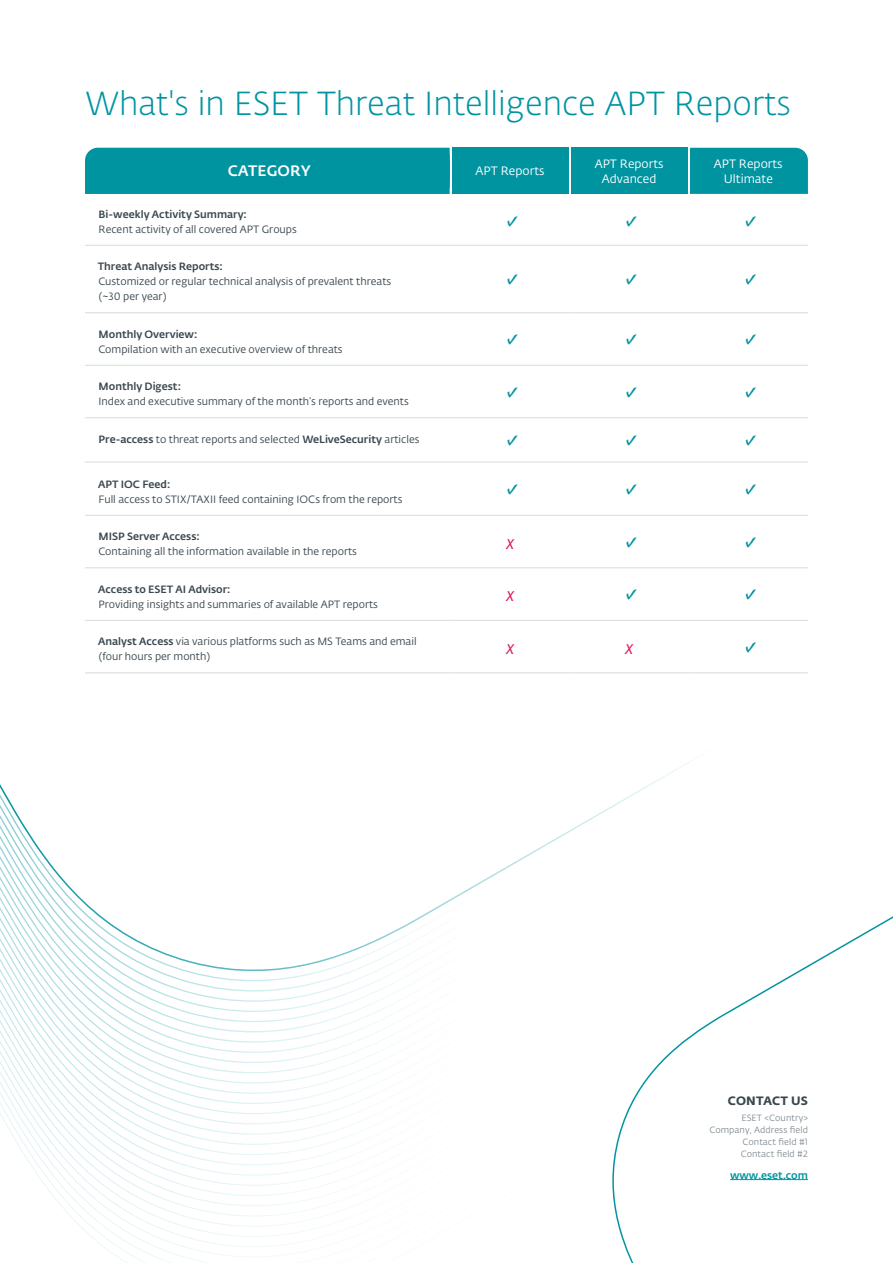
<style>
.page{position:relative;width:893px;height:1263px;background:#fff}
.page>*{position:absolute;margin:0;border:0;box-sizing:border-box;transform-origin:0 0}
.t1{font:33px "Fedra Sans Alt Pro Light LF";color:#0094a1}
.t2{font:24px "Fedra Sans Alt Pro Bold LF";color:#0094a1}
.t3{font:18px "Fedra Sans Alt Pro Book Italic LF";color:#dd1a60}
.t4{font:15px "Fedra Sans Alt Pro Med LF";letter-spacing:.01em;color:#fff}
.t5{font:12px/15px "Fedra Sans Alt Pro Book LF";color:#fff;text-align:center}
.t6{font:12px "Fedra Sans Alt Pro Bold LF";letter-spacing:.02em;color:#39474f}
.t7{font:10.5px/15px "Fedra Sans Alt Pro Book LF";color:#39474f}
.t8{font:10.5px "Fedra Sans Alt Pro Med LF";color:#39474f}
.t9{font:10.5px "Fedra Sans Alt Pro Med LF";color:#0094a1}
.t10{font:9px/12px "Fedra Sans Alt Pro Book LF";letter-spacing:.005em;color:#879197;text-align:right}
.s1{font-family:"Fedra Sans Alt Pro Med LF"}
</style>
<div class="page">
<svg style="left:0;top:1009px;width:400px;height:11px"></svg>
<svg style="left:0;top:1020px;width:399px;height:243px"></svg>
<svg style="left:0;top:784px;width:600px;height:202px"></svg>
<svg style="left:600px;top:673px;width:293px;height:590px"></svg>
<hr style="left:730px;top:1179px;width:78px;height:1px;background:#0094a1">
<hr style="left:85px;top:245px;width:366px;height:1px;background:#d6dbd9">
<hr style="left:451px;top:245px;width:119px;height:1px;background:#d6dbd9">
<hr style="left:570px;top:245px;width:119px;height:1px;background:#d6dbd9">
<hr style="left:689px;top:245px;width:119px;height:1px;background:#d6dbd9">
<hr style="left:85px;top:312px;width:366px;height:1px;background:#d6dbd9">
<hr style="left:451px;top:312px;width:119px;height:1px;background:#d6dbd9">
<hr style="left:570px;top:312px;width:119px;height:1px;background:#d6dbd9">
<hr style="left:689px;top:312px;width:119px;height:1px;background:#d6dbd9">
<hr style="left:85px;top:365px;width:366px;height:1px;background:#d6dbd9">
<hr style="left:451px;top:365px;width:119px;height:1px;background:#d6dbd9">
<hr style="left:570px;top:365px;width:119px;height:1px;background:#d6dbd9">
<hr style="left:689px;top:365px;width:119px;height:1px;background:#d6dbd9">
<hr style="left:85px;top:417px;width:366px;height:1px;background:#d6dbd9">
<hr style="left:451px;top:417px;width:119px;height:1px;background:#d6dbd9">
<hr style="left:570px;top:417px;width:119px;height:1px;background:#d6dbd9">
<hr style="left:689px;top:417px;width:119px;height:1px;background:#d6dbd9">
<hr style="left:85px;top:462px;width:366px;height:1px;background:#d6dbd9">
<hr style="left:451px;top:462px;width:119px;height:1px;background:#d6dbd9">
<hr style="left:570px;top:462px;width:119px;height:1px;background:#d6dbd9">
<hr style="left:689px;top:462px;width:119px;height:1px;background:#d6dbd9">
<hr style="left:85px;top:515px;width:366px;height:1px;background:#d6dbd9">
<hr style="left:451px;top:515px;width:119px;height:1px;background:#d6dbd9">
<hr style="left:570px;top:515px;width:119px;height:1px;background:#d6dbd9">
<hr style="left:689px;top:515px;width:119px;height:1px;background:#d6dbd9">
<hr style="left:85px;top:567px;width:366px;height:1px;background:#d6dbd9">
<hr style="left:451px;top:567px;width:119px;height:1px;background:#d6dbd9">
<hr style="left:570px;top:567px;width:119px;height:1px;background:#d6dbd9">
<hr style="left:689px;top:567px;width:119px;height:1px;background:#d6dbd9">
<hr style="left:85px;top:620px;width:366px;height:1px;background:#d6dbd9">
<hr style="left:451px;top:620px;width:119px;height:1px;background:#d6dbd9">
<hr style="left:570px;top:620px;width:119px;height:1px;background:#d6dbd9">
<hr style="left:689px;top:620px;width:119px;height:1px;background:#d6dbd9">
<hr style="left:451px;top:672px;width:119px;height:1px;background:#d6dbd9">
<hr style="left:570px;top:672px;width:119px;height:1px;background:#d6dbd9">
<hr style="left:689px;top:672px;width:119px;height:1px;background:#d6dbd9">
<hr style="left:85px;top:672px;width:366px;height:1px;background:#d6dbd9">
<div style="left:85px;top:148px;width:365px;height:46px;background:#0094a1"></div>
<div style="left:452px;top:148px;width:117px;height:31px;background:#0094a1"></div>
<div style="left:452px;top:163px;width:117px;height:31px;background:#0094a1"></div>
<div style="left:571px;top:148px;width:117px;height:46px;background:#0094a1"></div>
<div style="left:690px;top:148px;width:118px;height:46px;background:#0094a1"></div>
<h1 class="t1" style="left:85px;top:81px;width:707px">What's in ESET Threat Intelligence APT Reports</h1>
<h3 class="t4" style="left:228px;top:160px;width:84px">CATEGORY</h3>
<p class="t5" style="left:476px;top:163px;width:70px">APT Reports</p>
<p class="t5" style="left:595px;top:156px;width:70px">APT Reports<br>Advanced</p>
<p class="t5" style="left:714px;top:156px;width:70px">APT Reports<br>Ultimate</p>
<p class="t8" style="left:99px;top:206px;width:150px">Bi-weekly Activity Summary:</p>
<p class="t7" style="left:98px;top:221px;width:200px">Recent activity of all covered APT Groups</p>
<h2 class="t2" style="left:503px;top:202px;width:18px">✓</h2>
<h2 class="t2" style="left:622px;top:202px;width:18px">✓</h2>
<h2 class="t2" style="left:741px;top:202px;width:18px">✓</h2>
<p class="t8" style="left:98px;top:258px;width:126px">Threat Analysis Reports:</p>
<p class="t7" style="left:98px;top:273px;width:294px">Customized or regular technical analysis of prevalent threats (~30 per year)</p>
<h2 class="t2" style="left:503px;top:261px;width:18px">✓</h2>
<h2 class="t2" style="left:622px;top:261px;width:18px">✓</h2>
<h2 class="t2" style="left:741px;top:261px;width:18px">✓</h2>
<p class="t8" style="left:99px;top:326px;width:100px">Monthly Overview:</p>
<p class="t7" style="left:98px;top:341px;width:246px">Compilation with an executive overview of threats</p>
<h2 class="t2" style="left:503px;top:321px;width:18px">✓</h2>
<h2 class="t2" style="left:622px;top:321px;width:18px">✓</h2>
<h2 class="t2" style="left:741px;top:321px;width:18px">✓</h2>
<p class="t8" style="left:99px;top:378px;width:84px">Monthly Digest:</p>
<p class="t7" style="left:98px;top:393px;width:312px">Index and executive summary of the month’s reports and events</p>
<h2 class="t2" style="left:503px;top:373px;width:18px">✓</h2>
<h2 class="t2" style="left:622px;top:373px;width:18px">✓</h2>
<h2 class="t2" style="left:741px;top:373px;width:18px">✓</h2>
<p class="t7" style="left:99px;top:431px;width:322px"><span class="s1">Pre-access</span> to threat reports and selected <span class="s1">WeLiveSecurity</span> articles</p>
<h2 class="t2" style="left:503px;top:422px;width:18px">✓</h2>
<h2 class="t2" style="left:622px;top:422px;width:18px">✓</h2>
<h2 class="t2" style="left:741px;top:422px;width:18px">✓</h2>
<p class="t8" style="left:98px;top:476px;width:74px">APT IOC Feed:</p>
<p class="t7" style="left:98px;top:491px;width:305px">Full access to STIX/TAXII feed containing IOCs from the reports</p>
<h2 class="t2" style="left:503px;top:470px;width:18px">✓</h2>
<h2 class="t2" style="left:622px;top:470px;width:18px">✓</h2>
<h2 class="t2" style="left:741px;top:470px;width:18px">✓</h2>
<p class="t8" style="left:99px;top:528px;width:103px">MISP Server Access:</p>
<p class="t7" style="left:98px;top:543px;width:260px">Containing all the information available in the reports</p>
<p class="t8" style="left:98px;top:581px;width:134px">Access to ESET AI Advisor:</p>
<p class="t7" style="left:98px;top:596px;width:281px">Providing insights and summaries of available APT reports</p>
<h3 class="t3" style="left:506px;top:530px;width:10px">x</h3>
<h2 class="t2" style="left:622px;top:523px;width:18px">✓</h2>
<h2 class="t2" style="left:741px;top:523px;width:18px">✓</h2>
<h3 class="t3" style="left:506px;top:582px;width:10px">x</h3>
<h2 class="t2" style="left:622px;top:576px;width:18px">✓</h2>
<h2 class="t2" style="left:741px;top:576px;width:18px">✓</h2>
<p class="t7" style="left:98px;top:633px;width:320px"><span class="s1">Analyst Access</span> via various platforms such as MS Teams and email (four hours per month)</p>
<h3 class="t3" style="left:506px;top:635px;width:10px">x</h3>
<h3 class="t3" style="left:625px;top:635px;width:10px">x</h3>
<h2 class="t2" style="left:741px;top:628px;width:18px">✓</h2>
<p class="t6" style="left:728px;top:1091px;width:82px">CONTACT US</p>
<p class="t10" style="left:709px;top:1112px;width:100px">ESET &lt;Country&gt;<br>Company, Address field<br>Contact field #1<br>Contact field #2</p>
<p class="t9" style="left:730px;top:1167px;width:79px">www.eset.com</p>
</div>
